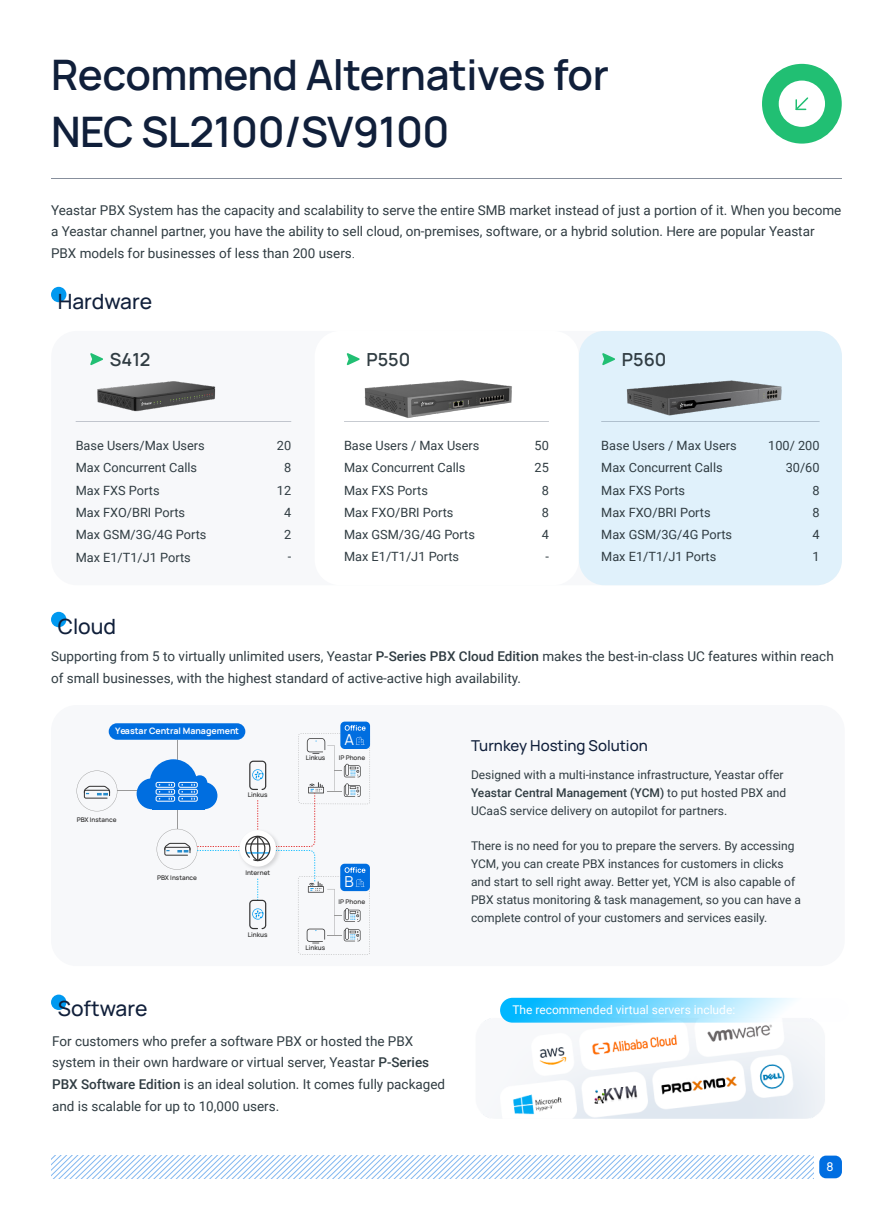
<style>
.page{position:relative;width:893px;height:1212px;background:#fff}
.page>*{position:absolute;margin:0;border:0;box-sizing:border-box;transform-origin:0 0}
.大标题{font:600 42px "Manrope";letter-spacing:-.01em;color:#101f3a}
.t1{font:500 21px "Manrope";color:#101f3a}
.t2{font:600 18px "Manrope";color:#303c42}
.t3{font:15.15px "Manrope";color:#fff}
.t4{font:500 15px "Manrope";color:#101f3a}
.正文{font:13.5px/21.8px "Roboto";color:#303c42}
.正文-2{font:12.75px "Roboto";color:#303c42}
.正文-3{font:12px/18px "Roboto";color:#303c42}
.正文-4{font:12px "Roboto";color:#fff}
.t5{font:500 12px "Manrope";color:#fff}
.t6{font:700 8.85px "Manrope";color:#fff}
.t7{font:600 6.45px "Manrope";color:#333}
.s1{font-family:"Adobe Song Std";font-weight:300}
.s2{font-weight:500}
</style>
<div class="page">
<div style="left:819px;top:1155px;width:23px;height:23px;background:#006ee1;border-radius:7px"></div>
<svg style="left:51px;top:1155px;width:762px;height:23px"></svg>
<img style="left:483px;top:1001px;width:342px;height:118px">
<svg style="left:500px;top:998px;width:350px;height:24px"></svg>
<hr style="left:51px;top:178px;width:791px;height:1px;background:#101f3a">
<svg style="left:762px;top:64px;width:80px;height:80px"></svg>
<div style="left:51px;top:612px;width:15px;height:15px;background:#0099f0;border-radius:50%"></div>
<div style="left:51px;top:994px;width:15px;height:16px;background:#0099f0;border-radius:50%"></div>
<div style="left:51px;top:331px;width:791px;height:254px;background:#f7f8fa;border-radius:26px"></div>
<div style="left:315px;top:331px;width:264px;height:254px;background:#fff;border-radius:26px"></div>
<div style="left:579px;top:331px;width:263px;height:254px;background:#e0f1fb;border-radius:26px"></div>
<hr style="left:344px;top:422px;width:205px;height:1px;background:#101f3a">
<img style="left:362px;top:380px;width:152px;height:43px">
<hr style="left:601px;top:422px;width:219px;height:1px;background:#101f3a">
<img style="left:621px;top:380px;width:164px;height:43px">
<hr style="left:76px;top:422px;width:215px;height:1px;background:#101f3a">
<img style="left:93px;top:381px;width:127px;height:42px">
<div style="left:51px;top:287px;width:15px;height:15px;background:#0099f0;border-radius:50%"></div>
<div style="left:51px;top:705px;width:794px;height:261px;background:#f7f8fa;border-radius:26px"></div>
<div style="left:137px;top:778px;width:31px;height:31px;background:#006ee0;border-radius:50%"></div>
<div style="left:150px;top:759px;width:47px;height:48px;background:#006ee0;border-radius:50%"></div>
<div style="left:109px;top:723px;width:136px;height:17px;background:#006ee0;border-radius:8px"></div>
<svg style="left:249px;top:879px;width:17px;height:50px"></svg>
<div style="left:340px;top:722px;width:30px;height:27px;background:#006ee0;border-radius:4px"></div>
<svg style="left:283px;top:725px;width:87px;height:230px"></svg>
<svg style="left:77px;top:770px;width:60px;height:41px"></svg>
<div style="left:237px;top:828px;width:45px;height:45px;background:#000;opacity:.15"></div>
<div style="left:240px;top:830px;width:36px;height:36px;background:#fff;border-radius:50%"></div>
<svg style="left:156px;top:739px;width:114px;height:131px"></svg>
<svg style="left:90px;top:353px;width:13px;height:12px"></svg>
<svg style="left:347px;top:353px;width:13px;height:12px"></svg>
<svg style="left:602px;top:353px;width:13px;height:12px"></svg>
<p class="大标题" style="left:51px;top:46px;width:559px">Recommend Alternatives for</p>
<p class="大标题" style="left:51px;top:103px;width:400px">NEC SL2100/SV9100</p>
<p class="正文" style="left:51px;top:198px;width:792px">Yeastar PBX System has the capacity and scalability to serve the entire SMB market instead of just a portion of it. When you become a Yeastar channel partner, you have the ability to sell cloud, on-premises, software, or a hybrid solution. Here are popular Yeastar<br>PBX models for businesses of less than 200 users<span class="s1">.</span></p>
<p class="t1" style="left:58px;top:286px;width:96px">Hardware</p>
<p class="t2" style="left:110px;top:347px;width:42px">S412</p>
<p class="t2" style="left:366px;top:347px;width:45px">P550</p>
<p class="t2" style="left:622px;top:347px;width:46px">P560</p>
<p class="正文-2" style="left:76px;top:437px;width:131px">Base Users/Max Users</p>
<p class="正文-2" style="left:76px;top:459px;width:123px">Max Concurrent Calls</p>
<p class="正文-2" style="left:76px;top:481px;width:85px">Max FXS Ports</p>
<p class="正文-2" style="left:76px;top:503px;width:111px">Max FXO/BRI Ports</p>
<p class="正文-2" style="left:76px;top:526px;width:132px">Max GSM/3G/4G Ports</p>
<p class="正文-2" style="left:76px;top:548px;width:117px">Max E1/T1/J1 Ports</p>
<p class="t1" style="left:58px;top:611px;width:60px">Cloud</p>
<p class="正文-2" style="left:277px;top:437px;width:16px">20</p>
<p class="正文-2" style="left:284px;top:459px;width:9px">8</p>
<p class="正文-2" style="left:277px;top:481px;width:16px">12</p>
<p class="正文-2" style="left:284px;top:503px;width:9px">4</p>
<p class="正文-2" style="left:284px;top:526px;width:9px">2</p>
<p class="正文-2" style="left:288px;top:548px;width:5px">-</p>
<p class="正文-2" style="left:344px;top:437px;width:137px">Base Users / Max Users</p>
<p class="正文-2" style="left:344px;top:459px;width:123px">Max Concurrent Calls</p>
<p class="正文-2" style="left:344px;top:481px;width:85px">Max FXS Ports</p>
<p class="正文-2" style="left:344px;top:503px;width:111px">Max FXO/BRI Ports</p>
<p class="正文-2" style="left:344px;top:526px;width:132px">Max GSM/3G/4G Ports</p>
<p class="正文-2" style="left:344px;top:548px;width:117px">Max E1/T1/J1 Ports</p>
<p class="正文-2" style="left:535px;top:437px;width:16px">50</p>
<p class="正文-2" style="left:535px;top:459px;width:16px">25</p>
<p class="正文-2" style="left:542px;top:481px;width:9px">8</p>
<p class="正文-2" style="left:542px;top:503px;width:9px">8</p>
<p class="正文-2" style="left:542px;top:526px;width:9px">4</p>
<p class="正文-2" style="left:545px;top:548px;width:5px">-</p>
<p class="正文-2" style="left:601px;top:437px;width:137px">Base Users / Max Users</p>
<p class="正文-2" style="left:601px;top:459px;width:123px">Max Concurrent Calls</p>
<p class="正文-2" style="left:601px;top:481px;width:85px">Max FXS Ports</p>
<p class="正文-2" style="left:601px;top:503px;width:111px">Max FXO/BRI Ports</p>
<p class="正文-2" style="left:601px;top:526px;width:132px">Max GSM/3G/4G Ports</p>
<p class="正文-2" style="left:601px;top:548px;width:117px">Max E1/T1/J1 Ports</p>
<p class="正文-2" style="left:768px;top:437px;width:53px">100/ 200</p>
<p class="正文-2" style="left:786px;top:459px;width:35px">30/60</p>
<p class="正文-2" style="left:812px;top:481px;width:9px">8</p>
<p class="正文-2" style="left:812px;top:503px;width:9px">8</p>
<p class="正文-2" style="left:812px;top:526px;width:9px">4</p>
<p class="正文-2" style="left:812px;top:548px;width:9px">1</p>
<p class="正文" style="left:51px;top:645px;width:784px">Supporting from 5 to virtually unlimited users, Yeastar <span class="s2">P-Series PBX Cloud Edition</span> makes the best-in-class UC features within reach of small businesses, with the highest standard of active-active high availability.</p>
<p class="t6" style="left:115px;top:725px;width:125px">Yeastar Central Management</p>
<p class="t7" style="left:77px;top:815px;width:41px">PBX Instance</p>
<p class="t7" style="left:248px;top:790px;width:21px">Linkus</p>
<p class="t7" style="left:157px;top:873px;width:41px">PBX Instance</p>
<p class="t1" style="left:58px;top:994px;width:91px">Software</p>
<p class="t7" style="left:245px;top:868px;width:26px">Internet</p>
<p class="t7" style="left:248px;top:930px;width:21px">Linkus</p>
<p class="t3" style="left:344px;top:729px;width:11px">A</p>
<p class="t7" style="left:306px;top:753px;width:21px">Linkus</p>
<p class="t7" style="left:339px;top:753px;width:28px">IP Phone</p>
<p class="t3" style="left:344px;top:871px;width:11px">B</p>
<p class="t7" style="left:339px;top:897px;width:28px">IP Phone</p>
<p class="t7" style="left:305px;top:943px;width:21px">Linkus</p>
<p class="正文" style="left:52px;top:1029px;width:395px">For customers who prefer a software PBX or hosted the PBX system in their own hardware or virtual server, Yeastar <span class="s2">P-Series PBX Software Edition</span> is an ideal solution. It comes fully packaged and is scalable for up to 10,000 users.</p>
<p class="t4" style="left:471px;top:735px;width:178px">Turnkey Hosting Solution</p>
<p class="正文-3" style="left:471px;top:765px;width:317px">Designed with a multi-instance infrastructure, Yeastar offer<br><span class="s2">Yeastar Central Management (YCM)</span> to put hosted PBX and<br>UCaaS service delivery on autopilot for partners.</p>
<p class="正文-3" style="left:471px;top:836px;width:331px">There is no need for you to prepare the servers. By accessing YCM, you can create PBX instances for customers in clicks and start to sell right away. Better yet, YCM is also capable of PBX status monitoring &amp; task management, so you can have a complete control of your customers and services easily.</p>
<p class="正文-4" style="left:512px;top:1002px;width:224px">The recommended virtual servers include:</p>
<p class="t5" style="left:826px;top:1158px;width:9px">8</p>
</div>
